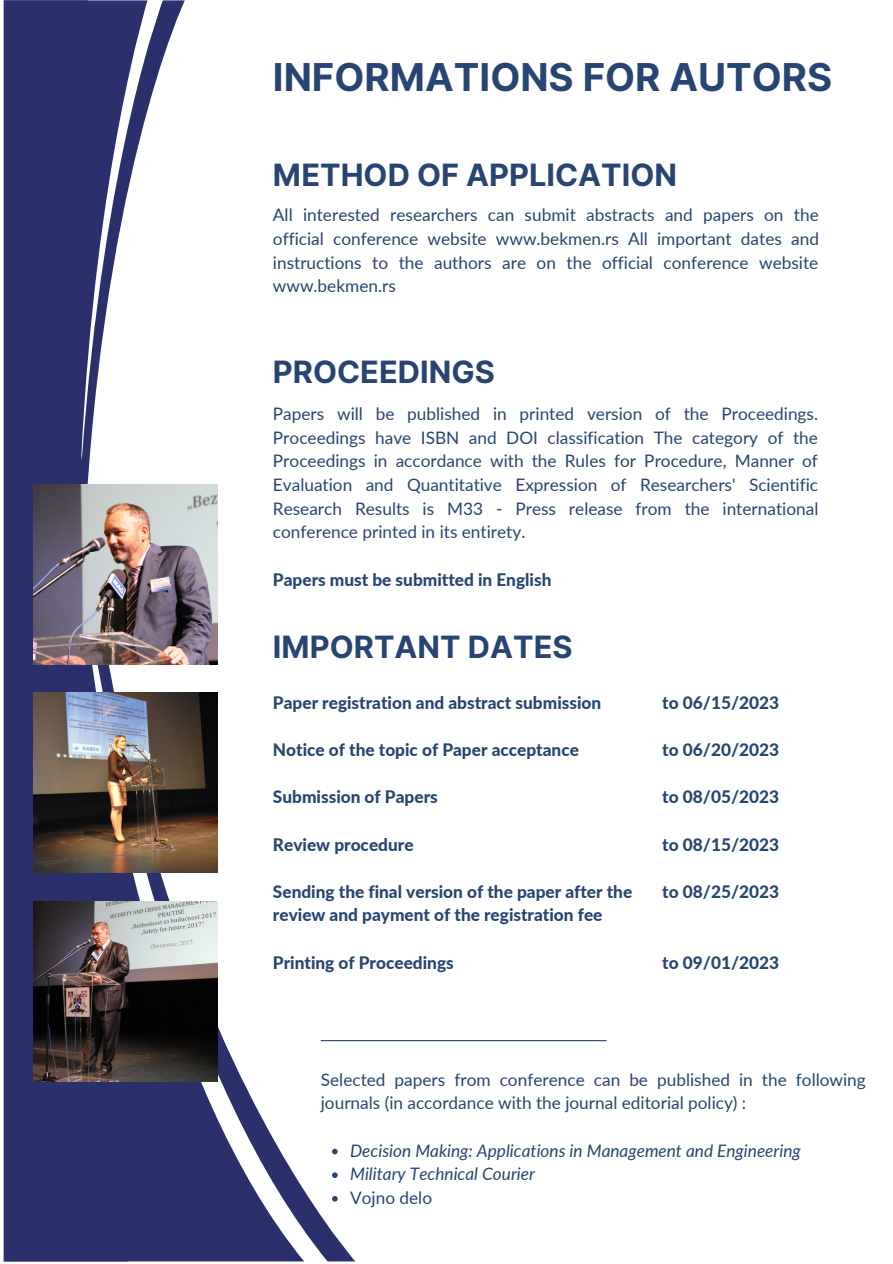
<style>
.page{position:relative;width:893px;height:1264px;background:#fff}
.page>*{position:absolute;margin:0;border:0;box-sizing:border-box;transform-origin:0 0}
.t1{font:700 38.4px "Inter";color:#274472}
.t2{font:700 30.75px "Inter";color:#274472}
.t3{font:17.25px/23.5px "Lato";color:#274472;text-align:justify}
.t4{font:800 17.25px/23.5px "Lato";color:#274472}
.t5{font:italic 17.25px "Lato";color:#274472}
</style>
<div class="page">
<svg style="left:3px;top:0;width:352px;height:1261px"></svg>
<img style="left:33px;top:484px;width:184px;height:180px">
<img style="left:33px;top:692px;width:184px;height:180px">
<img style="left:33px;top:901px;width:184px;height:180px">
<hr style="left:321px;top:1040px;width:285px;height:1px;background:#274472">
<svg style="left:332px;top:1148px;width:5px;height:6px"></svg>
<svg style="left:332px;top:1172px;width:5px;height:5px"></svg>
<svg style="left:332px;top:1195px;width:5px;height:6px"></svg>
<p class="t1" style="left:273px;top:54px;width:560px">INFORMATIONS FOR AUTORS</p>
<p class="t2" style="left:273px;top:156px;width:405px">METHOD OF APPLICATION</p>
<p class="t3" style="left:273px;top:203px;width:547px">All interested researchers can submit abstracts and papers on the official conference website www.bekmen.rs All important dates and instructions to the authors are on the official conference website www.bekmen.rs</p>
<p class="t2" style="left:273px;top:353px;width:223px">PROCEEDINGS</p>
<p class="t3" style="left:273px;top:402px;width:547px">Papers will be published in printed version of the Proceedings.<br>Proceedings have ISBN and DOI classification The category of the Proceedings in accordance with the Rules for Procedure, Manner of Evaluation and Quantitative Expression of Researchers' Scientific Research Results is M33 - Press release from the international conference printed in its entirety.</p>
<p class="t4" style="left:273px;top:567px;width:280px">Papers must be submitted in English</p>
<p class="t2" style="left:273px;top:628px;width:301px">IMPORTANT DATES</p>
<p class="t4" style="left:273px;top:690px;width:330px">Paper registration and abstract submission</p>
<p class="t4" style="left:273px;top:737px;width:307px">Notice of the topic of Paper acceptance</p>
<p class="t4" style="left:273px;top:785px;width:166px">Submission of Papers</p>
<p class="t4" style="left:273px;top:832px;width:142px">Review procedure</p>
<p class="t4" style="left:273px;top:879px;width:361px">Sending the final version of the paper after the review and payment of the registration fee</p>
<p class="t4" style="left:273px;top:950px;width:182px">Printing of Proceedings</p>
<p class="t4" style="left:662px;top:690px;width:118px">to 06/15/2023</p>
<p class="t4" style="left:662px;top:737px;width:118px">to 06/20/2023</p>
<p class="t4" style="left:662px;top:785px;width:118px">to 08/05/2023</p>
<p class="t4" style="left:662px;top:832px;width:118px">to 08/15/2023</p>
<p class="t4" style="left:662px;top:879px;width:118px">to 08/25/2023</p>
<p class="t4" style="left:662px;top:950px;width:118px">to 09/01/2023</p>
<p class="t3" style="left:321px;top:1067px;width:546px">Selected papers from conference can be published in the following journals (in accordance with the journal editorial policy) :</p>
<p class="t5" style="left:350px;top:1139px;width:452px">Decision Making: Applications in Management and Engineering</p>
<p class="t5" style="left:350px;top:1163px;width:186px">Military Technical Courier</p>
<p class="t3" style="left:350px;top:1185px;width:83px">Vojno delo</p>
</div>
